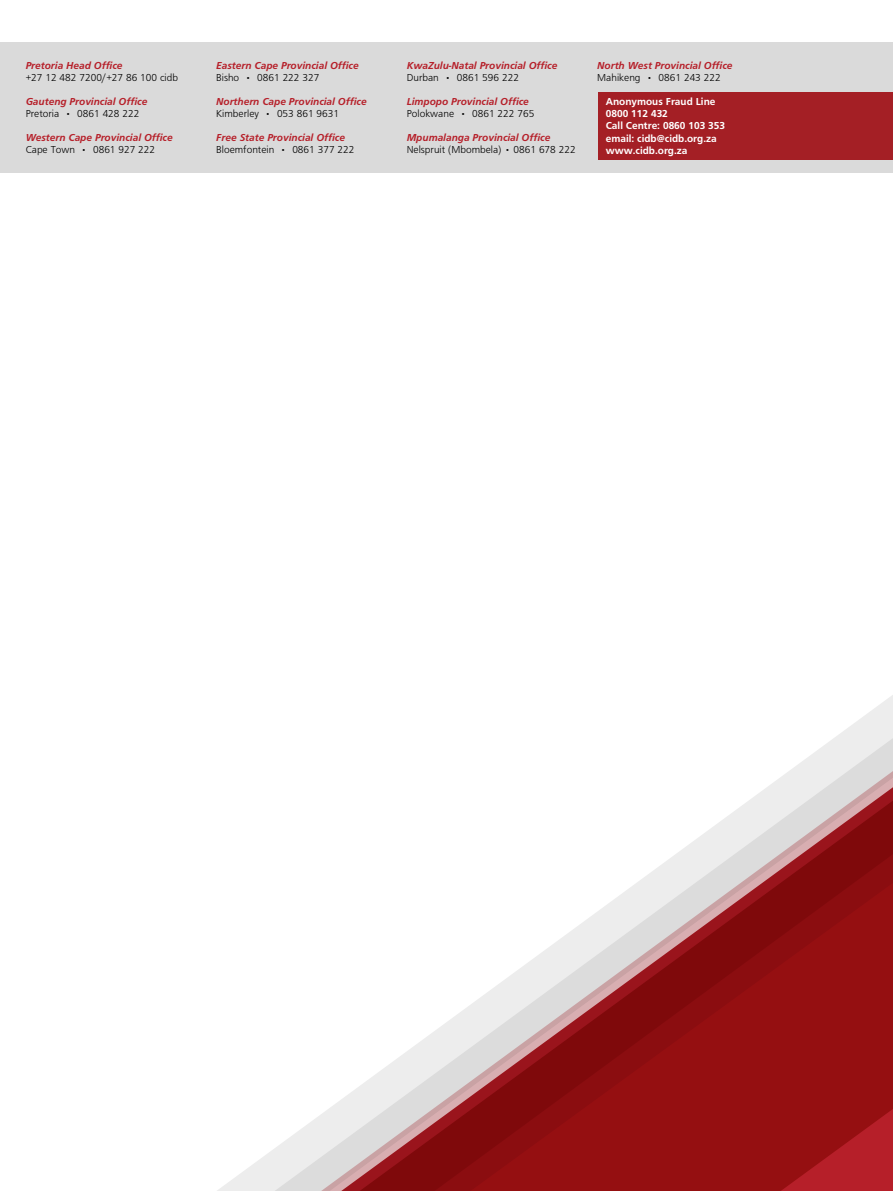
<style>
.page{position:relative;width:893px;height:1191px;background:#fff}
.page>*{position:absolute;margin:0;border:0;box-sizing:border-box;transform-origin:0 0}
.t1{font:10.5px "Frugal Sans Bold Italic DTC";color:#b61f29}
.t2{font:10.5px "Frugal Sans Light DTC";color:#000}
.t3{font:10.5px/12.3px "Frugal Sans Bold DTC";color:#fff}
</style>
<div class="page">
<svg style="left:255px;top:695px;width:638px;height:496px"></svg>
<div style="left:0;top:43px;width:893px;height:130px;background:#dadada"></div>
<div style="left:598px;top:92px;width:295px;height:68px;background:#a41f25"></div>
<p class="t1" style="left:26px;top:59px;width:98px">Pretoria Head Office</p>
<p class="t2" style="left:26px;top:72px;width:154px">+27 12 482 7200/+27 86 100 cidb</p>
<p class="t1" style="left:26px;top:95px;width:123px">Gauteng Provincial Office</p>
<p class="t2" style="left:26px;top:108px;width:115px">Pretoria • 0861 428 222</p>
<p class="t1" style="left:26px;top:131px;width:149px">Western Cape Provincial Office</p>
<p class="t2" style="left:26px;top:144px;width:131px">Cape Town • 0861 927 222</p>
<p class="t1" style="left:216px;top:59px;width:144px">Eastern Cape Provincial Office</p>
<p class="t2" style="left:216px;top:72px;width:105px">Bisho • 0861 222 327</p>
<p class="t1" style="left:216px;top:95px;width:152px">Northern Cape Provincial Office</p>
<p class="t2" style="left:216px;top:108px;width:124px">Kimberley • 053 861 9631</p>
<p class="t1" style="left:216px;top:131px;width:130px">Free State Provincial Office</p>
<p class="t2" style="left:216px;top:144px;width:140px">Bloemfontein • 0861 377 222</p>
<p class="t1" style="left:407px;top:59px;width:152px">KwaZulu-Natal Provincial Office</p>
<p class="t2" style="left:407px;top:72px;width:114px">Durban • 0861 596 222</p>
<p class="t1" style="left:407px;top:95px;width:124px">Limpopo Provincial Office</p>
<p class="t2" style="left:407px;top:108px;width:129px">Polokwane • 0861 222 765</p>
<p class="t1" style="left:407px;top:131px;width:145px">Mpumalanga Provincial Office</p>
<p class="t2" style="left:407px;top:144px;width:170px">Nelspruit (Mbombela) • 0861 678 222</p>
<p class="t1" style="left:597px;top:59px;width:137px">North West Provincial Office</p>
<p class="t2" style="left:597px;top:72px;width:125px">Mahikeng • 0861 243 222</p>
<p class="t3" style="left:606px;top:95px;width:121px">Anonymous Fraud Line<br>0800 112 432<br>Call Centre: 0860 103 353 email: cidb@cidb.org.za www.cidb.org.za</p>
</div>
